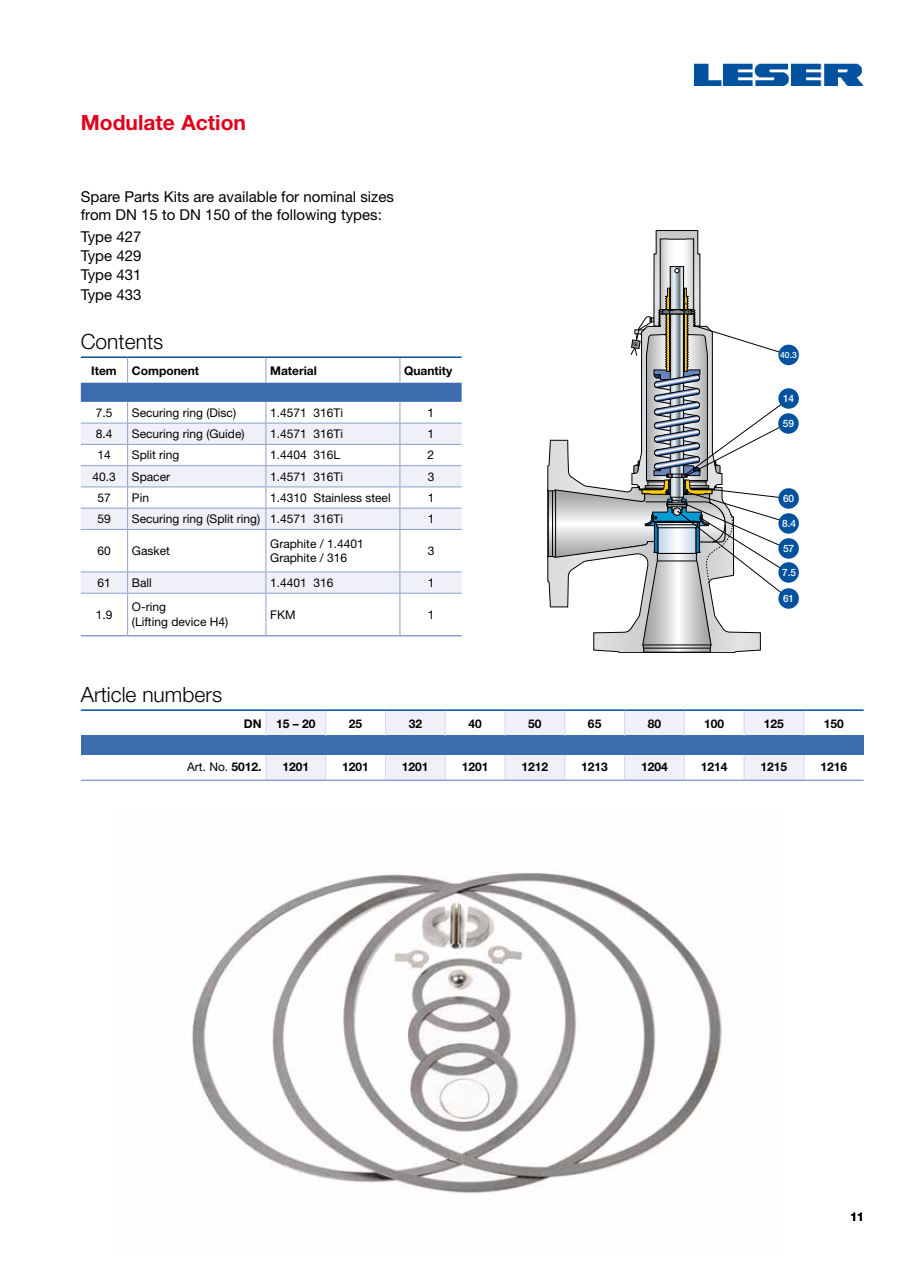
<style>
.page{position:relative;width:919px;height:1263px;background:#fff}
.page>*{position:absolute;margin:0;border:0;box-sizing:border-box;transform-origin:0 0}
.t1{font:300 21px "Helvetica Neue LT Pro";color:#000}
.t2{font:700 21px "Helvetica Neue LT Pro";color:#e2001a}
.t3{font:15px/19px "Helvetica Neue LT Pro";color:#000}
.t4{font:12px/14.4px "Helvetica Neue LT Pro";color:#000}
.t5{font:700 12px "Helvetica Neue LT Pro";color:#000}
.t6{font:500 10.05px "Helvetica Neue LT Pro";color:#fff}
.t7{font:500 8.7px "Helvetica Neue LT Pro";color:#fff}
.s1{font-weight:700}
</style>
<div class="page">
<svg style="left:81px;top:530px;width:380px;height:63px"></svg>
<hr style="left:81px;top:529px;width:47px;height:1px;background:#8d9fcd">
<hr style="left:128px;top:529px;width:138px;height:1px;background:#8d9fcd">
<hr style="left:127px;top:530px;width:1px;height:42px;background:#8d9fcd">
<hr style="left:266px;top:529px;width:134px;height:1px;background:#8d9fcd">
<hr style="left:400px;top:529px;width:61px;height:1px;background:#8d9fcd">
<hr style="left:81px;top:572px;width:47px;height:1px;background:#8d9fcd">
<hr style="left:128px;top:572px;width:138px;height:1px;background:#8d9fcd">
<svg style="left:127px;top:572px;width:1px;height:21px"></svg>
<hr style="left:266px;top:572px;width:134px;height:1px;background:#8d9fcd">
<hr style="left:400px;top:572px;width:61px;height:1px;background:#8d9fcd">
<hr style="left:81px;top:593px;width:47px;height:1px;background:#8d9fcd">
<hr style="left:128px;top:593px;width:138px;height:1px;background:#8d9fcd">
<hr style="left:127px;top:594px;width:1px;height:41px;background:#8d9fcd">
<hr style="left:266px;top:593px;width:134px;height:1px;background:#8d9fcd">
<hr style="left:400px;top:593px;width:61px;height:1px;background:#8d9fcd">
<hr style="left:81px;top:356px;width:47px;height:2px;background:#00519e">
<hr style="left:128px;top:356px;width:138px;height:2px;background:#00519e">
<hr style="left:266px;top:356px;width:134px;height:2px;background:#00519e">
<hr style="left:400px;top:356px;width:61px;height:2px;background:#00519e">
<hr style="left:265px;top:530px;width:1px;height:42px;background:#8d9fcd">
<hr style="left:399px;top:530px;width:1px;height:42px;background:#8d9fcd">
<svg style="left:265px;top:572px;width:1px;height:21px"></svg>
<svg style="left:399px;top:572px;width:1px;height:21px"></svg>
<hr style="left:265px;top:594px;width:1px;height:41px;background:#8d9fcd">
<hr style="left:399px;top:594px;width:1px;height:41px;background:#8d9fcd">
<svg style="left:81px;top:358px;width:380px;height:171px"></svg>
<hr style="left:81px;top:635px;width:47px;height:1px;background:#8d9fcd">
<hr style="left:128px;top:635px;width:138px;height:1px;background:#8d9fcd">
<hr style="left:266px;top:635px;width:134px;height:1px;background:#8d9fcd">
<hr style="left:400px;top:635px;width:61px;height:1px;background:#8d9fcd">
<hr style="left:81px;top:486px;width:47px;height:1px;background:#8d9fcd">
<hr style="left:128px;top:486px;width:138px;height:1px;background:#8d9fcd">
<hr style="left:266px;top:486px;width:134px;height:1px;background:#8d9fcd">
<hr style="left:400px;top:486px;width:61px;height:1px;background:#8d9fcd">
<div style="left:778px;top:345px;width:20px;height:20px;background:#00519e;border-radius:50%"></div>
<div style="left:778px;top:388px;width:20px;height:21px;background:#00519e;border-radius:50%"></div>
<div style="left:778px;top:538px;width:20px;height:21px;background:#00519e;border-radius:50%"></div>
<div style="left:778px;top:413px;width:20px;height:21px;background:#00519e;border-radius:50%"></div>
<div style="left:778px;top:488px;width:20px;height:21px;background:#00519e;border-radius:50%"></div>
<div style="left:778px;top:588px;width:20px;height:21px;background:#00519e;border-radius:50%"></div>
<div style="left:778px;top:513px;width:20px;height:21px;background:#00519e;border-radius:50%"></div>
<div style="left:778px;top:562px;width:20px;height:21px;background:#00519e;border-radius:50%"></div>
<svg style="left:547px;top:230px;width:242px;height:423px"></svg>
<div style="left:81px;top:736px;width:782px;height:19px;background:#3b6cae"></div>
<svg style="left:265px;top:711px;width:539px;height:68px"></svg>
<hr style="left:81px;top:709px;width:185px;height:2px;background:#00519e">
<hr style="left:266px;top:709px;width:59px;height:2px;background:#00519e">
<hr style="left:325px;top:709px;width:60px;height:2px;background:#00519e">
<hr style="left:385px;top:709px;width:60px;height:2px;background:#00519e">
<hr style="left:445px;top:709px;width:60px;height:2px;background:#00519e">
<hr style="left:505px;top:709px;width:59px;height:2px;background:#00519e">
<hr style="left:564px;top:709px;width:60px;height:2px;background:#00519e">
<hr style="left:624px;top:709px;width:60px;height:2px;background:#00519e">
<hr style="left:684px;top:709px;width:60px;height:2px;background:#00519e">
<hr style="left:744px;top:709px;width:59px;height:2px;background:#00519e">
<hr style="left:803px;top:709px;width:60px;height:2px;background:#00519e">
<hr style="left:81px;top:779px;width:185px;height:2px;background:#8d9fcd">
<hr style="left:266px;top:779px;width:59px;height:2px;background:#8d9fcd">
<hr style="left:325px;top:779px;width:60px;height:2px;background:#8d9fcd">
<hr style="left:385px;top:779px;width:60px;height:2px;background:#8d9fcd">
<hr style="left:445px;top:779px;width:60px;height:2px;background:#8d9fcd">
<hr style="left:505px;top:779px;width:59px;height:2px;background:#8d9fcd">
<hr style="left:564px;top:779px;width:60px;height:2px;background:#8d9fcd">
<hr style="left:624px;top:779px;width:60px;height:2px;background:#8d9fcd">
<hr style="left:684px;top:779px;width:60px;height:2px;background:#8d9fcd">
<hr style="left:744px;top:779px;width:59px;height:2px;background:#8d9fcd">
<hr style="left:803px;top:779px;width:60px;height:2px;background:#8d9fcd">
<img style="left:192px;top:873px;width:530px;height:321px">
<img style="left:695px;top:63px;width:168px;height:23px">
<h1 class="t2" style="left:81px;top:109px;width:167px">Modulate Action</h1>
<p class="t3" style="left:81px;top:187px;width:315px;line-height:18px">Spare Parts Kits are available for nominal sizes from DN 15 to DN 150 of the following types:</p>
<p class="t3" style="left:81px;top:227px;width:62px;text-align:justify">Type 427<br>Type 429<br>Type 431<br>Type 433</p>
<h1 class="t1" style="left:81px;top:329px;width:84px">Contents</h1>
<p class="t5" style="left:91px;top:363px;width:27px">Item</p>
<p class="t5" style="left:132px;top:363px;width:69px">Component</p>
<p class="t5" style="left:270px;top:363px;width:48px">Material</p>
<p class="t5" style="left:404px;top:363px;width:50px">Quantity</p>
<p class="t4" style="left:96px;top:405px;width:18px">7.5</p>
<p class="t4" style="left:132px;top:405px;width:106px">Securing ring (Disc)</p>
<p class="t4" style="left:270px;top:405px;width:74px">1.4571 316Ti</p>
<p class="t4" style="left:427px;top:405px;width:8px">1</p>
<p class="t4" style="left:96px;top:426px;width:18px">8.4</p>
<p class="t4" style="left:132px;top:426px;width:114px">Securing ring (Guide)</p>
<p class="t4" style="left:270px;top:426px;width:74px">1.4571 316Ti</p>
<p class="t4" style="left:427px;top:426px;width:8px">1</p>
<p class="t4" style="left:97px;top:447px;width:15px">14</p>
<p class="t4" style="left:132px;top:447px;width:49px">Split ring</p>
<p class="t4" style="left:270px;top:447px;width:72px">1.4404 316L</p>
<p class="t4" style="left:427px;top:447px;width:8px">2</p>
<p class="t4" style="left:92px;top:469px;width:25px">40.3</p>
<p class="t4" style="left:132px;top:469px;width:40px">Spacer</p>
<p class="t4" style="left:270px;top:469px;width:74px">1.4571 316Ti</p>
<p class="t4" style="left:427px;top:469px;width:8px">3</p>
<p class="t4" style="left:97px;top:490px;width:15px">57</p>
<p class="t4" style="left:132px;top:490px;width:19px">Pin</p>
<p class="t4" style="left:270px;top:490px;width:122px">1.4310 Stainless steel</p>
<p class="t4" style="left:427px;top:490px;width:8px">1</p>
<p class="t4" style="left:97px;top:511px;width:15px">59</p>
<p class="t4" style="left:132px;top:511px;width:213px">Securing ring (Split ring) 1.4571 316Ti</p>
<p class="t4" style="left:427px;top:511px;width:8px">1</p>
<p class="t4" style="left:97px;top:543px;width:15px">60</p>
<p class="t4" style="left:132px;top:543px;width:40px">Gasket</p>
<p class="t4" style="left:270px;top:536px;width:95px">Graphite / 1.4401<br>Graphite / 316</p>
<p class="t4" style="left:427px;top:543px;width:8px">3</p>
<p class="t4" style="left:97px;top:575px;width:15px">61</p>
<p class="t4" style="left:132px;top:575px;width:21px">Ball</p>
<p class="t4" style="left:270px;top:575px;width:65px">1.4401 316</p>
<p class="t4" style="left:427px;top:575px;width:8px">1</p>
<p class="t4" style="left:96px;top:607px;width:18px">1.9</p>
<p class="t4" style="left:132px;top:600px;width:98px">O-ring<br>(Lifting device H4)</p>
<p class="t4" style="left:270px;top:607px;width:27px">FKM</p>
<p class="t4" style="left:427px;top:607px;width:8px">1</p>
<h1 class="t1" style="left:81px;top:682px;width:143px">Article numbers</h1>
<p class="t7" style="left:780px;top:349px;width:18px">40.3</p>
<p class="t6" style="left:783px;top:392px;width:13px">14</p>
<p class="t6" style="left:782px;top:417px;width:13px">59</p>
<p class="t6" style="left:783px;top:492px;width:13px">60</p>
<p class="t6" style="left:782px;top:517px;width:16px">8.4</p>
<p class="t6" style="left:783px;top:542px;width:13px">57</p>
<p class="t6" style="left:782px;top:566px;width:16px">7.5</p>
<p class="t6" style="left:783px;top:592px;width:13px">61</p>
<p class="t5" style="left:244px;top:716px;width:73px">DN 15 – 20</p>
<p class="t5" style="left:349px;top:716px;width:15px">25</p>
<p class="t5" style="left:408px;top:716px;width:15px">32</p>
<p class="t5" style="left:468px;top:716px;width:15px">40</p>
<p class="t5" style="left:528px;top:716px;width:15px">50</p>
<p class="t5" style="left:588px;top:716px;width:15px">65</p>
<p class="t5" style="left:647px;top:716px;width:15px">80</p>
<p class="t5" style="left:704px;top:716px;width:22px">100</p>
<p class="t5" style="left:764px;top:716px;width:22px">125</p>
<p class="t5" style="left:823px;top:716px;width:22px">150</p>
<p class="t4" style="left:187px;top:760px;width:76px">Art. No. <span class="s1">5012.</span></p>
<p class="t5" style="left:282px;top:760px;width:28px">1201</p>
<p class="t5" style="left:342px;top:760px;width:28px">1201</p>
<p class="t5" style="left:402px;top:760px;width:28px">1201</p>
<p class="t5" style="left:461px;top:760px;width:28px">1201</p>
<p class="t5" style="left:521px;top:760px;width:28px">1212</p>
<p class="t5" style="left:581px;top:760px;width:28px">1213</p>
<p class="t5" style="left:641px;top:760px;width:28px">1204</p>
<p class="t5" style="left:700px;top:760px;width:28px">1214</p>
<p class="t5" style="left:760px;top:760px;width:28px">1215</p>
<p class="t5" style="left:820px;top:760px;width:28px">1216</p>
<p class="t5" style="left:850px;top:1209px;width:15px">11</p>
</div>
